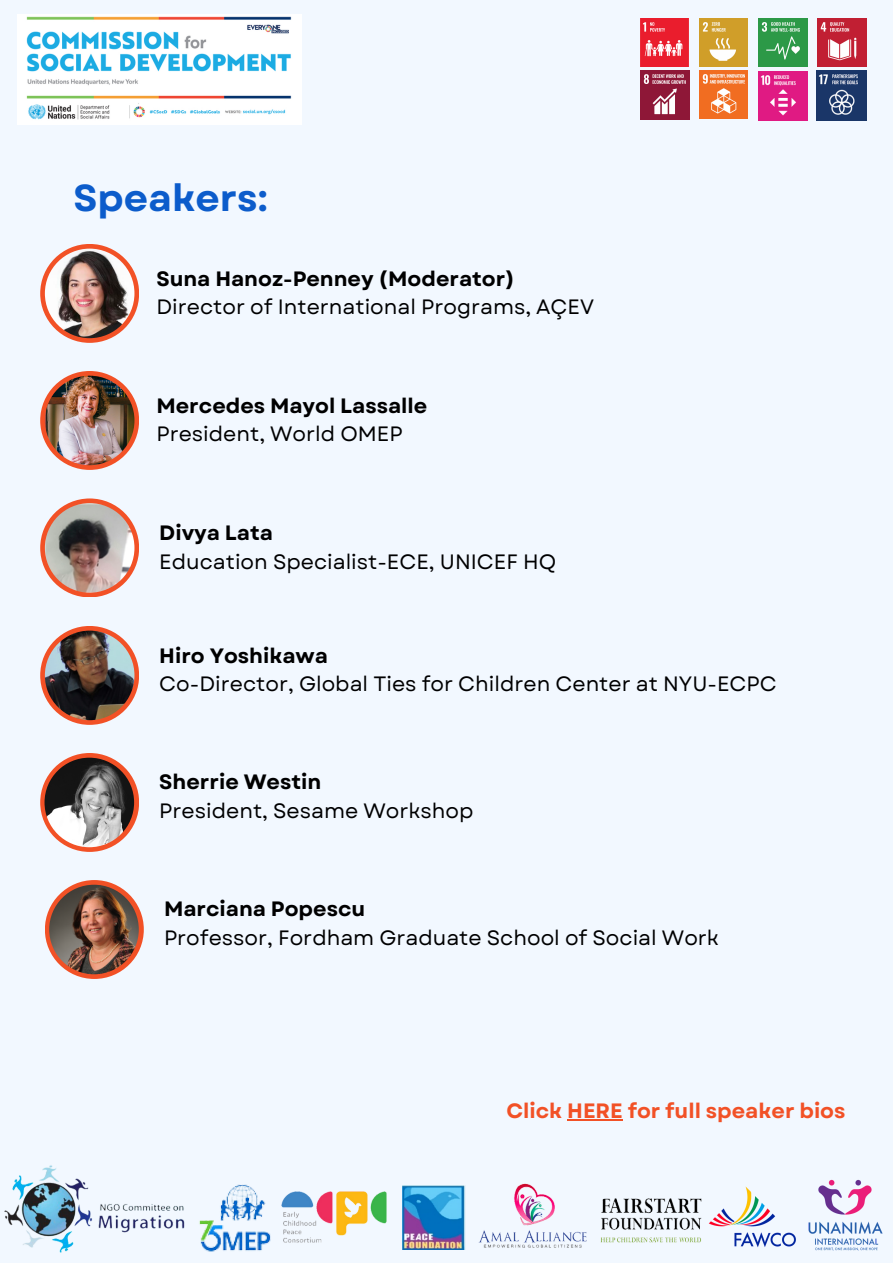
<style>
.page{position:relative;width:893px;height:1263px;background:#f2f8ff}
.page>*{position:absolute;margin:0;border:0;box-sizing:border-box;transform-origin:0 0}
.t1{font:700 37.5px "Garet";color:#0c5ccb}
.t2{font:20.77px "Garet";color:#000}
.t3{font:700 20.77px "Garet";color:#000}
.t4{font:700 20.77px "Garet";color:#f25126}
</style>
<div class="page">
<img style="left:640px;top:18px;width:49px;height:49px">
<img style="left:758px;top:71px;width:49px;height:49px">
<img style="left:817px;top:71px;width:49px;height:49px">
<img style="left:699px;top:18px;width:49px;height:49px">
<img style="left:758px;top:18px;width:49px;height:49px">
<img style="left:817px;top:18px;width:49px;height:49px">
<img style="left:640px;top:70px;width:49px;height:50px">
<img style="left:699px;top:71px;width:48px;height:48px">
<img style="left:18px;top:14px;width:283px;height:110px">
<svg style="left:40px;top:244px;width:99px;height:99px"></svg>
<img style="left:45px;top:249px;width:89px;height:89px;border-radius:50%">
<svg style="left:40px;top:371px;width:99px;height:99px"></svg>
<svg style="left:40px;top:498px;width:99px;height:99px"></svg>
<svg style="left:40px;top:626px;width:99px;height:99px"></svg>
<img style="left:45px;top:376px;width:89px;height:89px;border-radius:50%">
<img style="left:45px;top:503px;width:89px;height:90px;border-radius:50%">
<img style="left:45px;top:631px;width:89px;height:89px;border-radius:50%">
<svg style="left:45px;top:880px;width:99px;height:99px"></svg>
<img style="left:49px;top:885px;width:90px;height:89px;border-radius:50%">
<svg style="left:40px;top:753px;width:99px;height:99px"></svg>
<img style="left:45px;top:758px;width:89px;height:89px;border-radius:50%">
<hr style="left:567px;top:1119px;width:56px;height:2px;background:#f25126">
<img style="left:696px;top:1186px;width:100px;height:61px">
<img style="left:4px;top:1165px;width:181px;height:88px">
<img style="left:808px;top:1180px;width:75px;height:71px">
<img style="left:478px;top:1183px;width:109px;height:65px">
<img style="left:403px;top:1185px;width:62px;height:64px">
<img style="left:600px;top:1198px;width:101px;height:44px">
<img style="left:199px;top:1184px;width:72px;height:68px">
<img style="left:281px;top:1191px;width:106px;height:52px">
<p class="t1" style="left:74px;top:171px;width:196px">Speakers:</p>
<p class="t3" style="left:156px;top:263px;width:360px">Suna Hanoz-Penney (Moderator)</p>
<p class="t2" style="left:156px;top:292px;width:439px">Director of International Programs, AÇEV</p>
<p class="t3" style="left:156px;top:390px;width:272px">Mercedes Mayol Lassalle</p>
<p class="t2" style="left:156px;top:419px;width:248px">President, World OMEP</p>
<p class="t3" style="left:159px;top:518px;width:115px">Divya Lata</p>
<p class="t2" style="left:159px;top:547px;width:398px">Education Specialist-ECE, UNICEF HQ</p>
<p class="t3" style="left:159px;top:640px;width:170px">Hiro Yoshikawa</p>
<p class="t2" style="left:159px;top:669px;width:619px">Co-Director, Global Ties for Children Center at NYU-ECPC</p>
<p class="t3" style="left:159px;top:767px;width:163px">Sherrie Westin</p>
<p class="t2" style="left:159px;top:796px;width:316px">President, Sesame Workshop</p>
<p class="t3" style="left:164px;top:894px;width:203px">Marciana Popescu</p>
<p class="t2" style="left:164px;top:923px;width:556px">Professor, Fordham Graduate School of Social Work</p>
<h2 class="t4" style="left:506px;top:1096px;width:340px">Click HERE for full speaker bios</h2>
</div>
